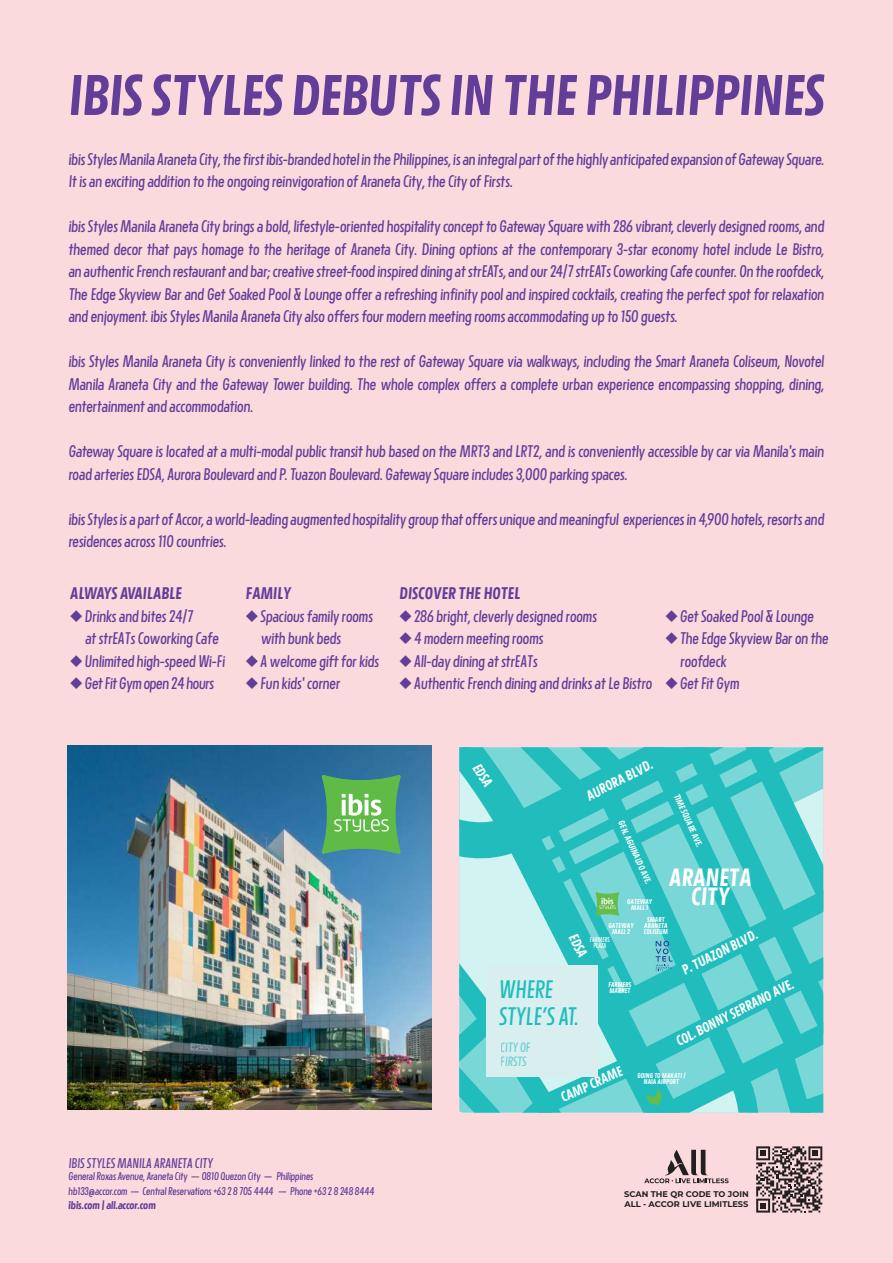
<style>
.page{position:relative;width:893px;height:1263px;background:#fbdade}
.page>*{position:absolute;margin:0;border:0;box-sizing:border-box;transform-origin:0 0}
.t1{font:italic 700 61.5px "Ibis Styles Condensed";letter-spacing:-.01em;color:#623e99}
.t2{font:italic 27px/27px "Ibis Styles Condensed";color:#21bdbd}
.t3{font:italic 700 26.7px/18.9px "Ibis Styles Condensed";color:#fff;text-align:center}
.t4{font:italic 18px/22.5px "Ibis Styles Condensed";color:#623e99}
.t5{font:italic 700 18px "Ibis Styles Condensed";color:#623e99}
.t6{font:italic 700 15px "Ibis Styles Condensed";color:#fff}
.t7{font:italic 15px "Ibis Styles Condensed";color:#634099}
.t8{font:italic 14.4px/13.5px "Ibis Styles Condensed";color:#21bdbd}
.t9{font:italic 12px/14.4px "Ibis Styles Condensed";color:#623e99}
.t10{font:italic 700 12px "Ibis Styles Condensed";color:#623e99}
.t11{font:italic 700 9.45px "Ibis Styles Condensed";color:#fff}
.t12{font:700 8.25px/9.9px "Montserrat";color:#231f20}
.t13{font:italic 700 7.5px/6px "Ibis Styles Condensed";color:#fff;text-align:center}
.t14{font:italic 7.5px/6px "Ibis Styles Condensed";color:#fff;text-align:center}
</style>
<div class="page">
<img style="left:68px;top:746px;width:364px;height:364px">
<svg style="left:322px;top:775px;width:79px;height:79px;background:#69b669"></svg>
<svg style="left:459px;top:747px;width:364px;height:366px;background:#62cfcf"></svg>
<svg style="left:756px;top:1146px;width:66px;height:66px"></svg>
<svg style="left:644px;top:1150px;width:85px;height:33px"></svg>
<h1 class="t1" style="left:69px;top:64px;width:758px">IBIS STYLES DEBUTS IN THE PHILIPPINES</h1>
<p class="t4" style="left:69px;top:149px;width:757px">ibis Styles Manila Araneta City, the first ibis-branded hotel in the Philippines, is an integral part of the highly anticipated expansion of Gateway Square.<br>It is an exciting addition to the ongoing reinvigoration of Araneta City, the City of Firsts.</p>
<p class="t4" style="left:69px;top:216px;width:757px;text-align:justify">ibis Styles Manila Araneta City brings a bold, lifestyle-oriented hospitality concept to Gateway Square with 286 vibrant, cleverly designed rooms, and themed decor that pays homage to the heritage of Araneta City. Dining options at the contemporary 3-star economy hotel include Le Bistro, an authentic French restaurant and bar; creative street-food inspired dining at strEATs, and our 24/7 strEATs Coworking Cafe counter. On the roofdeck, The Edge Skyview Bar and Get Soaked Pool &amp; Lounge offer a refreshing infinity pool and inspired cocktails, creating the perfect spot for relaxation and enjoyment. ibis Styles Manila Araneta City also offers four modern meeting rooms accommodating up to 150 guests.</p>
<p class="t4" style="left:69px;top:351px;width:757px;text-align:justify">ibis Styles Manila Araneta City is conveniently linked to the rest of Gateway Square via walkways, including the Smart Araneta Coliseum, Novotel Manila Araneta City and the Gateway Tower building. The whole complex offers a complete urban experience encompassing shopping, dining, entertainment and accommodation.</p>
<p class="t4" style="left:69px;top:441px;width:757px">Gateway Square is located at a multi-modal public transit hub based on the MRT3 and LRT2, and is conveniently accessible by car via Manila's main road arteries EDSA, Aurora Boulevard and P. Tuazon Boulevard. Gateway Square includes 3,000 parking spaces.</p>
<p class="t4" style="left:69px;top:509px;width:757px">ibis Styles is a part of Accor, a world-leading augmented hospitality group that offers unique and meaningful experiences in 4,900 hotels, resorts and residences across 110 countries.</p>
<p class="t5" style="left:70px;top:584px;width:113px">ALWAYS AVAILABLE</p>
<p class="t4" style="left:85px;top:605px;width:135px;text-indent:-15px">• Drinks and bites 24/7<br>at strEATs Coworking Cafe</p>
<p class="t4" style="left:70px;top:650px;width:156px">• Unlimited high-speed Wi-Fi</p>
<p class="t4" style="left:70px;top:673px;width:145px">• Get Fit Gym open 24 hours</p>
<p class="t5" style="left:246px;top:584px;width:47px">FAMILY</p>
<p class="t4" style="left:261px;top:605px;width:113px;text-indent:-15px">• Spacious family rooms with bunk beds</p>
<p class="t4" style="left:246px;top:650px;width:135px">• A welcome gift for kids</p>
<p class="t4" style="left:246px;top:673px;width:96px">• Fun kids' corner</p>
<p class="t5" style="left:399px;top:584px;width:122px">DISCOVER THE HOTEL</p>
<p class="t4" style="left:399px;top:605px;width:199px">• 286 bright, cleverly designed rooms</p>
<p class="t4" style="left:399px;top:628px;width:145px">• 4 modern meeting rooms</p>
<p class="t4" style="left:399px;top:650px;width:140px">• All-day dining at strEATs</p>
<p class="t4" style="left:399px;top:673px;width:254px">• Authentic French dining and drinks at Le Bistro</p>
<p class="t4" style="left:665px;top:605px;width:150px">• Get Soaked Pool &amp; Lounge</p>
<p class="t4" style="left:680px;top:628px;width:150px;text-indent:-15px">• The Edge Skyview Bar on the roofdeck</p>
<p class="t4" style="left:665px;top:673px;width:76px">• Get Fit Gym</p>
<p class="t7" style="left:69px;top:1156px;width:146px">IBIS STYLES MANILA ARANETA CITY</p>
<p class="t9" style="left:69px;top:1170px;width:307px">General Roxas Avenue, Araneta City --- 0810 Quezon City --- Philippines hb133@accor.com --- Central Reservations +63 2 8 705 4444 --- Phone +63 2 8 248 8444</p>
<p class="t10" style="left:69px;top:1199px;width:89px">ibis.com | all.accor.com</p>
<p class="t6" style="left:482px;top:761px;width:26px;rotate:57deg">EDSA</p>
<p class="t6" style="left:584px;top:790px;width:74px;rotate:-27deg">AURORA BLVD.</p>
<p class="t11" style="left:681px;top:792px;width:58px;rotate:66deg">TIME SQUARE AVE.</p>
<h3 class="t3" style="left:669px;top:869px;width:84px">ARANETA<br>CITY</h3>
<p class="t11" style="left:625px;top:819px;width:70px;rotate:66deg">GEN. AGUINALDO AVE.</p>
<p class="t13" style="left:627px;top:899px;width:27px">GATEWAY<br>MALL 1</p>
<p class="t13" style="left:608px;top:923px;width:27px">GATEWAY<br>MALL 2</p>
<p class="t13" style="left:644px;top:917px;width:26px">SMART<br>ARANETA<br>COLISEUM</p>
<p class="t6" style="left:680px;top:964px;width:84px;rotate:-27deg">P. TUAZON BLVD.</p>
<p class="t6" style="left:673px;top:1035px;width:132px;rotate:-27deg">COL. BONNY SERRANO AVE.</p>
<p class="t6" style="left:579px;top:931px;width:26px;rotate:63deg">EDSA</p>
<p class="t14" style="left:590px;top:937px;width:21px">FARMERS<br>PLAZA</p>
<h2 class="t2" style="left:499px;top:976px;width:81px">WHERE<br>STYLE’S AT.</h2>
<p class="t8" style="left:501px;top:1041px;width:31px">CITY OF<br>FIRSTS</p>
<p class="t13" style="left:608px;top:981px;width:25px;text-align:left">FARMERS<br>MARKET</p>
<p class="t6" style="left:558px;top:1091px;width:68px;rotate:-24deg">CAMP CRAME</p>
<p class="t13" style="left:637px;top:1073px;width:50px">GOING TO MAKATI /<br>NAIA AIRPORT</p>
<p class="t12" style="left:624px;top:1189px;width:126px">SCAN THE QR CODE TO JOIN<br>ALL - ACCOR LIVE LIMITLESS</p>
</div>
